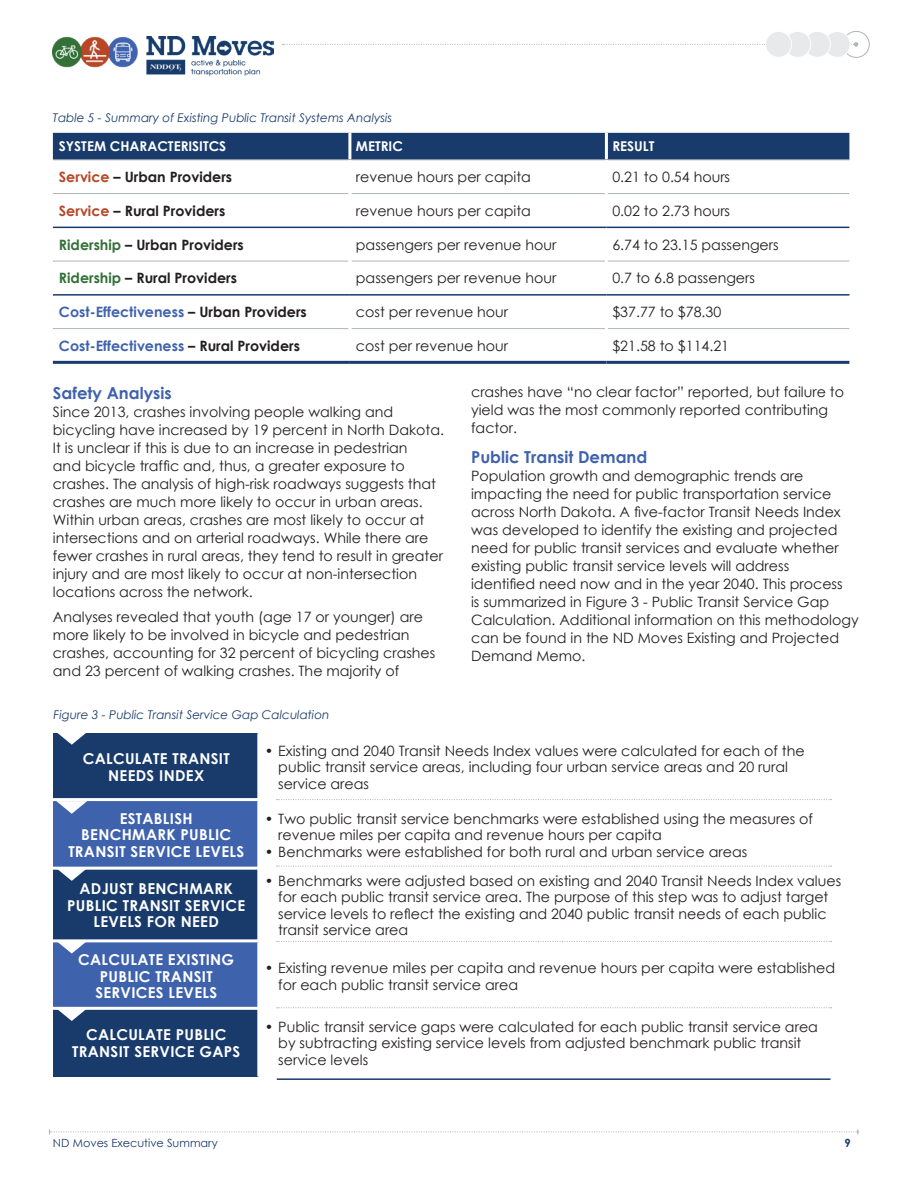
<style>
.page{position:relative;width:918px;height:1188px;background:#fff}
.page>*{position:absolute;margin:0;border:0;box-sizing:border-box;transform-origin:0 0}
.t1{font:700 16.5px "Century Gothic";color:#3f62ad}
.t2{font:700 15px/16.5px "Century Gothic";letter-spacing:.02em;color:#fff;text-align:center}
.t3{font:14.25px/18px "Century Gothic";color:#231f20}
.t4{font:700 14.25px "Century Gothic";color:#231f20}
.t5{font:700 14.25px "Century Gothic";color:#3f62ad}
.t6{font:700 13.5px "Century Gothic";color:#fff}
.t7{font:italic 12px "Century Gothic";color:#183b6b}
.t8{font:11.25px "Century Gothic";color:#183b6b}
.t9{font:700 11.25px "Century Gothic";color:#183b6b}
.s1{color:#b74726}
.s2{color:#337037}
.s3{color:#231f20}
</style>
<div class="page">
<img style="left:53px;top:37px;width:221px;height:39px">
<div style="left:843px;top:31px;width:27px;height:27px;border:1px solid #b1b4b5;border-radius:50%"></div>
<svg style="left:282px;top:42px;width:576px;height:5px"></svg>
<svg style="left:49px;top:1129px;width:810px;height:5px"></svg>
<div style="left:824px;top:31px;width:26px;height:26px;background:#e7e9ea;border-radius:50%"></div>
<div style="left:824px;top:31px;width:27px;height:27px;border:1px solid #fff;border-radius:50%"></div>
<div style="left:804px;top:31px;width:26px;height:26px;background:#e7e9ea;border-radius:50%"></div>
<div style="left:804px;top:31px;width:27px;height:27px;border:1px solid #fff;border-radius:50%"></div>
<div style="left:785px;top:31px;width:26px;height:26px;background:#e7e9ea;border-radius:50%"></div>
<div style="left:784px;top:31px;width:27px;height:27px;border:1px solid #fff;border-radius:50%"></div>
<div style="left:766px;top:31px;width:26px;height:26px;background:#e7e9ea;border-radius:50%"></div>
<div style="left:765px;top:31px;width:27px;height:27px;border:1px solid #fff;border-radius:50%"></div>
<div style="left:53px;top:133px;width:796px;height:26px;background:#183b6b"></div>
<hr style="left:348px;top:133px;width:3px;height:26px;background:#fff">
<hr style="left:605px;top:133px;width:3px;height:26px;background:#fff">
<hr style="left:53px;top:159px;width:297px;height:1px;background:#b1b4b5">
<hr style="left:350px;top:159px;width:256px;height:1px;background:#b1b4b5">
<hr style="left:606px;top:159px;width:243px;height:1px;background:#b1b4b5">
<hr style="left:53px;top:193px;width:295px;height:1px;background:#b1b4b5">
<hr style="left:351px;top:193px;width:254px;height:1px;background:#b1b4b5">
<hr style="left:608px;top:193px;width:241px;height:1px;background:#b1b4b5">
<hr style="left:53px;top:261px;width:295px;height:1px;background:#b1b4b5">
<hr style="left:351px;top:261px;width:254px;height:1px;background:#b1b4b5">
<hr style="left:608px;top:261px;width:241px;height:1px;background:#b1b4b5">
<hr style="left:53px;top:328px;width:295px;height:1px;background:#b1b4b5">
<hr style="left:351px;top:328px;width:254px;height:1px;background:#b1b4b5">
<hr style="left:608px;top:328px;width:241px;height:1px;background:#b1b4b5">
<hr style="left:53px;top:227px;width:297px;height:1px;background:#183b6b">
<hr style="left:350px;top:227px;width:256px;height:1px;background:#183b6b">
<hr style="left:606px;top:227px;width:243px;height:1px;background:#183b6b">
<hr style="left:53px;top:294px;width:297px;height:2px;background:#183b6b">
<hr style="left:350px;top:294px;width:256px;height:2px;background:#183b6b">
<hr style="left:606px;top:294px;width:243px;height:2px;background:#183b6b">
<hr style="left:53px;top:361px;width:297px;height:3px;background:#183b6b">
<hr style="left:350px;top:361px;width:256px;height:3px;background:#183b6b">
<hr style="left:606px;top:361px;width:243px;height:3px;background:#183b6b">
<div style="left:54px;top:733px;width:205px;height:68px;background:#183b6b"></div>
<hr style="left:257px;top:733px;width:3px;height:68px;background:#fff">
<div style="left:54px;top:801px;width:205px;height:68px;background:#3f62ad"></div>
<hr style="left:257px;top:801px;width:3px;height:68px;background:#fff">
<div style="left:54px;top:868px;width:205px;height:74px;background:#183b6b"></div>
<hr style="left:257px;top:868px;width:3px;height:74px;background:#fff">
<div style="left:54px;top:942px;width:205px;height:68px;background:#3f62ad"></div>
<hr style="left:257px;top:942px;width:3px;height:68px;background:#fff">
<div style="left:54px;top:1009px;width:205px;height:68px;background:#183b6b"></div>
<hr style="left:257px;top:1009px;width:3px;height:68px;background:#fff">
<svg style="left:57px;top:733px;width:29px;height:12px"></svg>
<svg style="left:56px;top:801px;width:31px;height:13px"></svg>
<svg style="left:58px;top:870px;width:27px;height:11px"></svg>
<svg style="left:56px;top:942px;width:31px;height:12px"></svg>
<svg style="left:58px;top:1010px;width:27px;height:11px"></svg>
<hr style="left:48px;top:798px;width:214px;height:3px;background:#fff">
<svg style="left:277px;top:799px;width:555px;height:1px"></svg>
<svg style="left:277px;top:866px;width:555px;height:1px"></svg>
<svg style="left:277px;top:941px;width:555px;height:1px"></svg>
<svg style="left:277px;top:1007px;width:555px;height:1px"></svg>
<hr style="left:277px;top:1078px;width:554px;height:2px;background:#183b6b">
<hr style="left:48px;top:867px;width:214px;height:3px;background:#fff">
<hr style="left:48px;top:939px;width:214px;height:3px;background:#fff">
<hr style="left:48px;top:1007px;width:214px;height:3px;background:#fff">
<p class="t7" style="left:53px;top:109px;width:341px">Table 5 - Summary of Existing Public Transit Systems Analysis</p>
<p class="t6" style="left:59px;top:136px;width:169px">SYSTEM CHARACTERISITCS</p>
<p class="t6" style="left:356px;top:136px;width:48px">METRIC</p>
<p class="t6" style="left:612px;top:136px;width:44px">RESULT</p>
<p class="t4" style="left:59px;top:166px;width:175px"><span class="s1">Service</span> – Urban Providers</p>
<p class="t3" style="left:356px;top:168px;width:177px">revenue hours per capita</p>
<p class="t3" style="left:612px;top:168px;width:119px">0.21 to 0.54 hours</p>
<p class="t4" style="left:59px;top:200px;width:168px"><span class="s1">Service</span> – Rural Providers</p>
<p class="t3" style="left:356px;top:201px;width:177px">revenue hours per capita</p>
<p class="t3" style="left:612px;top:201px;width:119px">0.02 to 2.73 hours</p>
<p class="t4" style="left:59px;top:234px;width:186px"><span class="s2">Ridership</span> – Urban Providers</p>
<p class="t3" style="left:356px;top:235px;width:202px">passengers per revenue hour</p>
<p class="t3" style="left:612px;top:235px;width:168px">6.74 to 23.15 passengers</p>
<p class="t4" style="left:59px;top:267px;width:180px"><span class="s2">Ridership</span> – Rural Providers</p>
<p class="t3" style="left:356px;top:269px;width:202px">passengers per revenue hour</p>
<p class="t3" style="left:612px;top:269px;width:144px">0.7 to 6.8 passengers</p>
<p class="t5" style="left:59px;top:301px;width:249px">Cost-Effectiveness <span class="s3">– Urban Providers</span></p>
<p class="t3" style="left:356px;top:303px;width:154px">cost per revenue hour</p>
<p class="t3" style="left:612px;top:303px;width:110px">$37.77 to $78.30</p>
<p class="t5" style="left:59px;top:335px;width:243px">Cost-Effectiveness <span class="s3">– Rural Providers</span></p>
<p class="t3" style="left:356px;top:336px;width:154px">cost per revenue hour</p>
<p class="t3" style="left:612px;top:336px;width:118px">$21.58 to $114.21</p>
<p class="t1" style="left:53px;top:380px;width:120px">Safety Analysis</p>
<p class="t3" style="left:53px;top:403px;width:393px">Since 2013, crashes involving people walking and bicycling have increased by 19 percent in North Dakota.<br>It is unclear if this is due to an increase in pedestrian<br>and bicycle traffic and, thus, a greater exposure to crashes. The analysis of high-risk roadways suggests that crashes are much more likely to occur in urban areas.<br>Within urban areas, crashes are most likely to occur at intersections and on arterial roadways. While there are fewer crashes in rural areas, they tend to result in greater injury and are most likely to occur at non-intersection locations across the network.</p>
<p class="t3" style="left:53px;top:607px;width:384px">Analyses revealed that youth (age 17 or younger) are more likely to be involved in bicycle and pedestrian crashes, accounting for 32 percent of bicycling crashes and 23 percent of walking crashes. The majority of</p>
<p class="t3" style="left:471px;top:383px;width:374px">crashes have “no clear factor” reported, but failure to yield was the most commonly reported contributing factor.</p>
<p class="t1" style="left:471px;top:445px;width:178px">Public Transit Demand</p>
<p class="t3" style="left:471px;top:467px;width:389px">Population growth and demographic trends are impacting the need for public transportation service across North Dakota. A five-factor Transit Needs Index was developed to identify the existing and projected need for public transit services and evaluate whether existing public transit service levels will address<br>identified need now and in the year 2040. This process<br>is summarized in Figure 3 - Public Transit Service Gap Calculation. Additional information on this methodology can be found in the ND Moves Existing and Projected Demand Memo.</p>
<p class="t7" style="left:54px;top:707px;width:277px">Figure 3 - Public Transit Service Gap Calculation</p>
<p class="t2" style="left:83px;top:750px;width:149px">CALCULATE TRANSIT<br>NEEDS INDEX</p>
<p class="t3" style="left:278px;top:742px;width:528px;line-height:16.5px;text-indent:-13px">• Existing and 2040 Transit Needs Index values were calculated for each of the public transit service areas, including four urban service areas and 20 rural service areas</p>
<p class="t2" style="left:68px;top:810px;width:177px">ESTABLISH<br>BENCHMARK PUBLIC<br>TRANSIT SERVICE LEVELS</p>
<p class="t3" style="left:278px;top:810px;width:536px;line-height:16.5px;text-indent:-13px">• Two public transit service benchmarks were established using the measures of revenue miles per capita and revenue hours per capita</p>
<p class="t3" style="left:265px;top:842px;width:484px">• Benchmarks were established for both rural and urban service areas</p>
<p class="t2" style="left:67px;top:880px;width:179px">ADJUST BENCHMARK<br>PUBLIC TRANSIT SERVICE<br>LEVELS FOR NEED</p>
<p class="t3" style="left:278px;top:872px;width:564px;line-height:16.5px;text-indent:-13px">• Benchmarks were adjusted based on existing and 2040 Transit Needs Index values for each public transit service area. The purpose of this step was to adjust target service levels to reflect the existing and 2040 public transit needs of each public transit service area</p>
<p class="t2" style="left:78px;top:951px;width:158px">CALCULATE EXISTING<br>PUBLIC TRANSIT<br>SERVICES LEVELS</p>
<p class="t3" style="left:278px;top:960px;width:558px;line-height:16.5px;text-indent:-13px">• Existing revenue miles per capita and revenue hours per capita were established for each public transit service area</p>
<p class="t2" style="left:72px;top:1026px;width:170px">CALCULATE PUBLIC<br>TRANSIT SERVICE GAPS</p>
<p class="t3" style="left:278px;top:1018px;width:541px;line-height:16.5px;text-indent:-13px">• Public transit service gaps were calculated for each public transit service area by subtracting existing service levels from adjusted benchmark public transit service levels</p>
<p class="t8" style="left:53px;top:1136px;width:166px">ND Moves Executive Summary</p>
<p class="t9" style="left:845px;top:1135px;width:8px">9</p>
</div>
